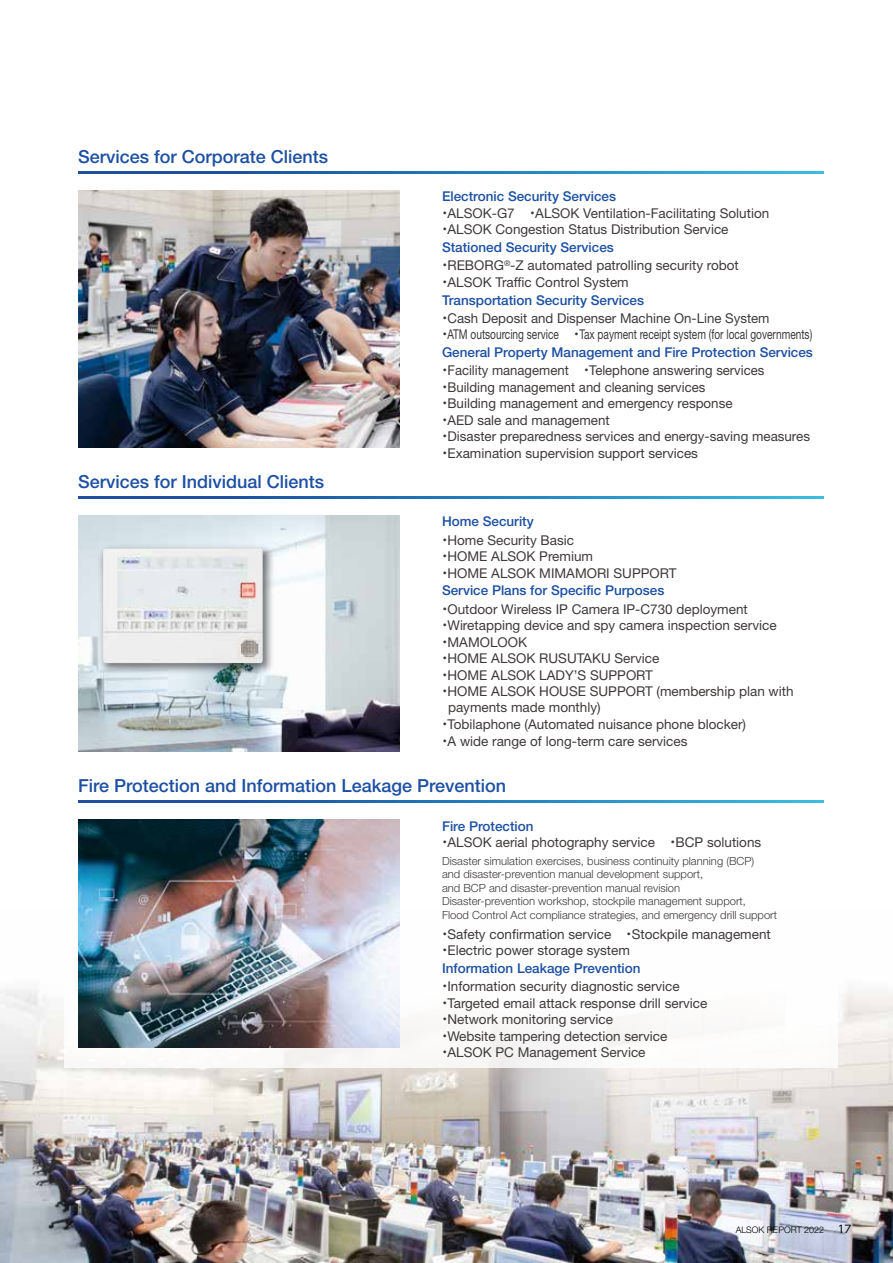
<style>
.page{position:relative;width:893px;height:1263px;background:#fff}
.page>*{position:absolute;margin:0;border:0;box-sizing:border-box;transform-origin:0 0}
.t1{font:500 18px "Helvetica Neue";color:#1d50a2}
.t2{font:13.5px/16.5px "Helvetica Neue";color:#3e3a39}
.t3{font:13.5px/18px "Helvetica Neue";color:#3e3a39;text-align:justify;scale:.75 1}
.t4{font:300 11.25px/13.5px "Helvetica Neue";color:#3e3a39}
.t5{font:10.5px "UD Shin Go Pro";color:#000}
.t6{font:300 9px "Helvetica Neue";color:#000}
.s1{font-weight:500;color:#1d50a2}
.s2{font-family:"UD Shin Go Pro"}
</style>
<div class="page">
<img style="left:0;top:989px;width:893px;height:274px">
<div style="left:64px;top:142px;width:774px;height:926px;background:#fff"></div>
<img style="left:78px;top:191px;width:321px;height:256px">
<img style="left:78px;top:516px;width:321px;height:235px">
<img style="left:95px;top:541px;width:183px;height:136px">
<img style="left:103px;top:549px;width:160px;height:114px">
<img style="left:78px;top:819px;width:321px;height:228px">
<svg style="left:79px;top:171px;width:744px;height:3px;background:#247bbc"></svg>
<svg style="left:79px;top:496px;width:744px;height:2px"></svg>
<svg style="left:79px;top:800px;width:744px;height:2px"></svg>
<h1 class="t1" style="left:78px;top:146px;width:252px">Services for Corporate Clients</h1>
<h1 class="t1" style="left:78px;top:471px;width:248px">Services for Individual Clients</h1>
<p class="t2" style="left:438px;top:187px;width:333px;line-height:17.4px"><span class="s1">Electronic Security Services<br></span><span class="s2">・</span>ALSOK-G7 <span class="s2">・</span>ALSOK Ventilation-Facilitating Solution<span class="s2">・</span>ALSOK Congestion Status Distribution Service <span class="s1">Stationed Security Services<br></span><span class="s2">・</span>REBORG<sup>®</sup>-Z automated patrolling security robot</p>
<p class="t2" style="left:438px;top:273px;width:333px;line-height:18px"><span class="s2">・</span>ALSOK Traffic Control System<br><span class="s1">Transportation Security Services<br></span><span class="s2">・</span>Cash Deposit and Dispenser Machine On-Line System</p>
<p class="t3" style="left:438px;top:325px;width:501px"><span class="s2">・</span>ATM outsourcing service <span class="s2">・</span>Tax payment receipt system (for local governments)<br><span class="s1">General Property Management and Fire Protection Services</span><span class="s2">・</span>Facility management <span class="s2">・</span>Telephone answering services</p>
<p class="t2" style="left:438px;top:379px;width:374px"><span class="s2">・</span>Building management and cleaning services<br><span class="s2">・</span>Building management and emergency response<br><span class="s2">・</span>AED sale and management<br><span class="s2">・</span>Disaster preparedness services and energy-saving measures<span class="s2">・</span>Examination supervision support services</p>
<p class="t2" style="left:438px;top:512px;width:137px;line-height:18.3px"><span class="s1">Home Security</span><span class="s2">・</span>Home Security Basic</p>
<p class="t2" style="left:438px;top:547px;width:311px;line-height:17.5px"><span class="s2">・</span>HOME ALSOK Premium<br><span class="s2">・</span>HOME ALSOK MIMAMORI SUPPORT<br><span class="s1">Service Plans for Specific Purposes<br></span><span class="s2">・</span>Outdoor Wireless IP Camera IP-C730 deployment</p>
<p class="t2" style="left:438px;top:617px;width:340px"><span class="s2">・</span>Wiretapping device and spy camera inspection service</p>
<p class="t2" style="left:438px;top:633px;width:91px"><span class="s2">・</span>MAMOLOOK</p>
<p class="t2" style="left:438px;top:650px;width:223px"><span class="s2">・</span>HOME ALSOK RUSUTAKU Service</p>
<p class="t2" style="left:438px;top:666px;width:217px"><span class="s2">・</span>HOME ALSOK LADY’S SUPPORT</p>
<p class="t2" style="left:438px;top:683px;width:357px"><span class="s2">・</span>HOME ALSOK HOUSE SUPPORT (membership plan with</p>
<p class="t2" style="left:448px;top:699px;width:154px">payments made monthly)</p>
<p class="t2" style="left:438px;top:716px;width:310px"><span class="s2">・</span>Tobilaphone (Automated nuisance phone blocker)</p>
<p class="t2" style="left:438px;top:732px;width:251px"><span class="s2">・</span>A wide range of long-term care services</p>
<h1 class="t1" style="left:78px;top:775px;width:430px">Fire Protection and Information Leakage Prevention</h1>
<p class="t2" style="left:438px;top:817px;width:325px"><span class="s1">Fire Protection<br></span><span class="s2">・</span>ALSOK aerial photography service <span class="s2">・</span>BCP solutions</p>
<p class="t4" style="left:442px;top:854px;width:337px">Disaster simulation exercises, business continuity planning (BCP)<br>and disaster-prevention manual development support,<br>and BCP and disaster-prevention manual revision<br>Disaster-prevention workshop, stockpile management support,<br>Flood Control Act compliance strategies, and emergency drill support</p>
<p class="t2" style="left:438px;top:925px;width:334px;line-height:17.5px"><span class="s2">・</span>Safety confirmation service <span class="s2">・</span>Stockpile management<span class="s2">・</span>Electric power storage system<br><span class="s1">Information Leakage Prevention<br></span><span class="s2">・</span>Information security diagnostic service</p>
<p class="t2" style="left:438px;top:995px;width:271px"><span class="s2">・</span>Targeted email attack response drill service<span class="s2">・</span>Network monitoring service<br><span class="s2">・</span>Website tampering detection service<span class="s2">・</span>ALSOK PC Management Service</p>
<p class="t6" style="left:736px;top:1224px;width:90px">ALSOK REPORT 2022</p>
<p class="t5" style="left:838px;top:1221px;width:15px">17</p>
</div>
